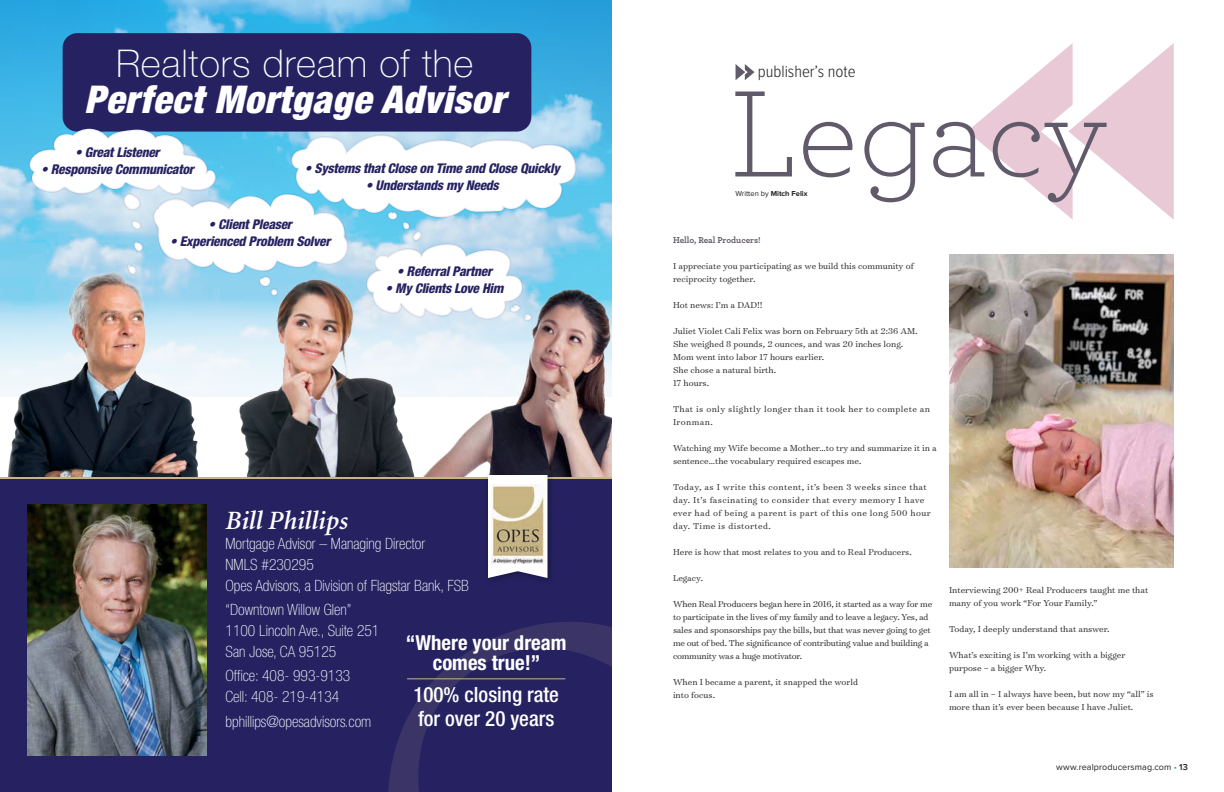
<style>
.page{position:relative;width:1224px;height:792px;background:#fff}
.page>*{position:absolute;margin:0;border:0;box-sizing:border-box;transform-origin:0 0}
.t1{font:300 129.2px "Archer Pro";letter-spacing:-.01em;color:#615a6a}
.t2{font:italic 900 condensed 38.3px "Helvetica Neue LT Std";letter-spacing:.02em;color:#fff}
.t3{font:100 38.3px "Helvetica Neue LT Std";letter-spacing:.02em;color:#fff}
.t4{font:italic 600 26.4px "Minion";color:#fff}
.t5{font:500 condensed 21px/23.6px "Helvetica Neue LT Std";color:#fff}
.t6{font:700 condensed 20.7px/19.8px "Helvetica Neue LT Std";color:#fff;text-align:center}
.t7{font:300 17px "Proxima Nova Cond";color:#231f20}
.t8{font:100 condensed 15.6px/20.7px "Helvetica Neue LT Std";color:#fff}
.t9{font:italic 800 condensed 13.4px "Helvetica Neue LT Std";letter-spacing:-.02em;color:#262262}
.t10{font:300 9.8px/13px "Surveyor Text";color:#231f20}
.t11{font:300 9.8px/13px "Surveyor Text";letter-spacing:-.02em;color:#231f20}
.t12{font:300 9.8px/13px "Surveyor Text";letter-spacing:.04em;color:#231f20}
.t13{font:9px "Proxima Nova";letter-spacing:.01em;color:#231f20}
.t14{font:700 9px "Archer Pro";color:#615a6a}
.t15{font:700 7.5px "Proxima Nova";color:#231f20}
.s1{font-weight:400}
.s2{color:#19a8e0}
.s3{font-weight:600}
</style>
<div class="page">
<img style="left:0;top:0;width:612px;height:273px">
<img style="left:486px;top:273px;width:126px;height:204px">
<img style="left:296px;top:321px;width:190px;height:156px">
<img style="left:0;top:246px;width:296px;height:231px">
<hr style="left:0;top:477px;width:612px;height:3px;background:#c8b583">
<div style="left:0;top:480px;width:612px;height:312px;background:#262262"></div>
<img style="left:27px;top:504px;width:180px;height:252px">
<img style="left:481px;top:468px;width:78px;height:112px">
<svg style="left:488px;top:475px;width:60px;height:103px;background:#e2e1e8"></svg>
<img style="left:491px;top:485px;width:53px;height:79px">
<div style="left:63px;top:33px;width:468px;height:99px;background:#262262;border-radius:15px"></div>
<svg style="left:29px;top:128px;width:549px;height:193px"></svg>
<hr style="left:407px;top:678px;width:158px;height:1px;background:#c8b583">
<svg style="left:967px;top:43px;width:207px;height:177px"></svg>
<svg style="left:736px;top:64px;width:19px;height:16px"></svg>
<img style="left:949px;top:254px;width:225px;height:314px">
<h2 class="t3" style="left:116px;top:41px;width:359px">Realtors dream of the</h2>
<h2 class="t2" style="left:84px;top:75px;width:422px">Perfect Mortgage Advisor</h2>
<h3 class="t9" style="left:75px;top:144px;width:86px">• Great Listener</h3>
<h3 class="t9" style="left:41px;top:161px;width:154px">• Responsive Communicator</h3>
<h3 class="t9" style="left:305px;top:160px;width:257px">• Systems that Close on Time and Close Quickly</h3>
<h3 class="t9" style="left:366px;top:177px;width:134px">• Understands my Needs</h3>
<h3 class="t9" style="left:209px;top:215px;width:85px">• Client Pleaser</h3>
<h3 class="t9" style="left:170px;top:233px;width:162px">• Experienced Problem Solver</h3>
<h3 class="t9" style="left:397px;top:263px;width:97px">• Referral Partner</h3>
<h3 class="t9" style="left:386px;top:280px;width:119px">• My Clients Love Him</h3>
<h3 class="t4" style="left:226px;top:507px;width:124px">Bill Phillips</h3>
<h3 class="t8" style="left:226px;top:533px;width:245px">Mortgage Advisor – Managing Director<br>NMLS #230295<br>Opes Advisors, a Division of Flagstar Bank, FSB</h3>
<h3 class="t8" style="left:226px;top:599px;width:155px">“Downtown Willow Glen”<br>1100 Lincoln Ave., Suite 251<br>San Jose, CA 95125</h3>
<h3 class="t8" style="left:226px;top:665px;width:126px">Office: 408- 993-9133<br>Cell: 408- 219-4134</h3>
<h3 class="t8" style="left:226px;top:711px;width:147px">bphillips@opesadvisors.com</h3>
<h3 class="t6" style="left:406px;top:632px;width:162px">“Where your dream comes true!”</h3>
<h3 class="t5" style="left:413px;top:683px;width:147px">100% closing rate for over 20 years</h3>
<h3 class="t7" style="left:758px;top:64px;width:99px">publisher’s note</h3>
<h1 class="t1" style="left:729px;top:49px;width:379px">Legacy</h1>
<p class="t15" style="left:736px;top:190px;width:74px"><span class="s1">Written by</span> Mitch Felix</p>
<p class="t14" style="left:673px;top:232px;width:89px">Hello, Real Producers!</p>
<p class="t10" style="left:673px;top:259px;width:242px">I appreciate you participating as we build this community of reciprocity together.</p>
<p class="t10" style="left:673px;top:298px;width:91px">Hot news: I’m a DAD!!</p>
<p class="t10" style="left:673px;top:324px;width:246px">Juliet Violet Cali Felix was born on February 5th at 2:36 AM.<br>She weighed 8 pounds, 2 ounces, and was 20 inches long.<br>Mom went into labor 17 hours earlier.<br>She chose a natural birth.<br>17 hours.</p>
<p class="t12" style="left:673px;top:402px;width:259px">That is only slightly longer than it took her to complete an<br>Ironman.</p>
<p class="t10" style="left:673px;top:441px;width:265px">Watching my Wife become a Mother…to try and summarize it in a sentence…the vocabulary required escapes me.</p>
<p class="t12" style="left:673px;top:480px;width:259px">Today, as I write this content, it’s been 3 weeks since that day. It’s fascinating to consider that every memory I have ever had of being a parent is part of this one long 500 hour day. Time is distorted.</p>
<p class="t10" style="left:673px;top:545px;width:240px">Here is how that most relates to you and to Real Producers.</p>
<p class="t10" style="left:673px;top:571px;width:32px">Legacy.</p>
<p class="t11" style="left:673px;top:597px;width:261px">When Real Producers began here in 2016, it started as a way for me to participate in the lives of my family and to leave a legacy. Yes, ad sales and sponsorships pay the bills, but that was never going to get me out of bed. The significance of contributing value and building a community was a huge motivator.</p>
<p class="t10" style="left:673px;top:675px;width:187px">When I became a parent, it snapped the world into focus.</p>
<p class="t10" style="left:949px;top:584px;width:201px">Interviewing 200+ Real Producers taught me that many of you work “For Your Family.”</p>
<p class="t10" style="left:949px;top:623px;width:162px">Today, I deeply understand that answer.</p>
<p class="t10" style="left:949px;top:649px;width:178px">What’s exciting is I’m working with a bigger purpose – a bigger Why.</p>
<p class="t10" style="left:949px;top:688px;width:206px">I am all in – I always have been, but now my “all” is more than it’s ever been because I have Juliet.</p>
<p class="t13" style="left:1056px;top:762px;width:133px">www.realproducersmag.com <span class="s2">•</span> <span class="s3">13</span></p>
</div>
